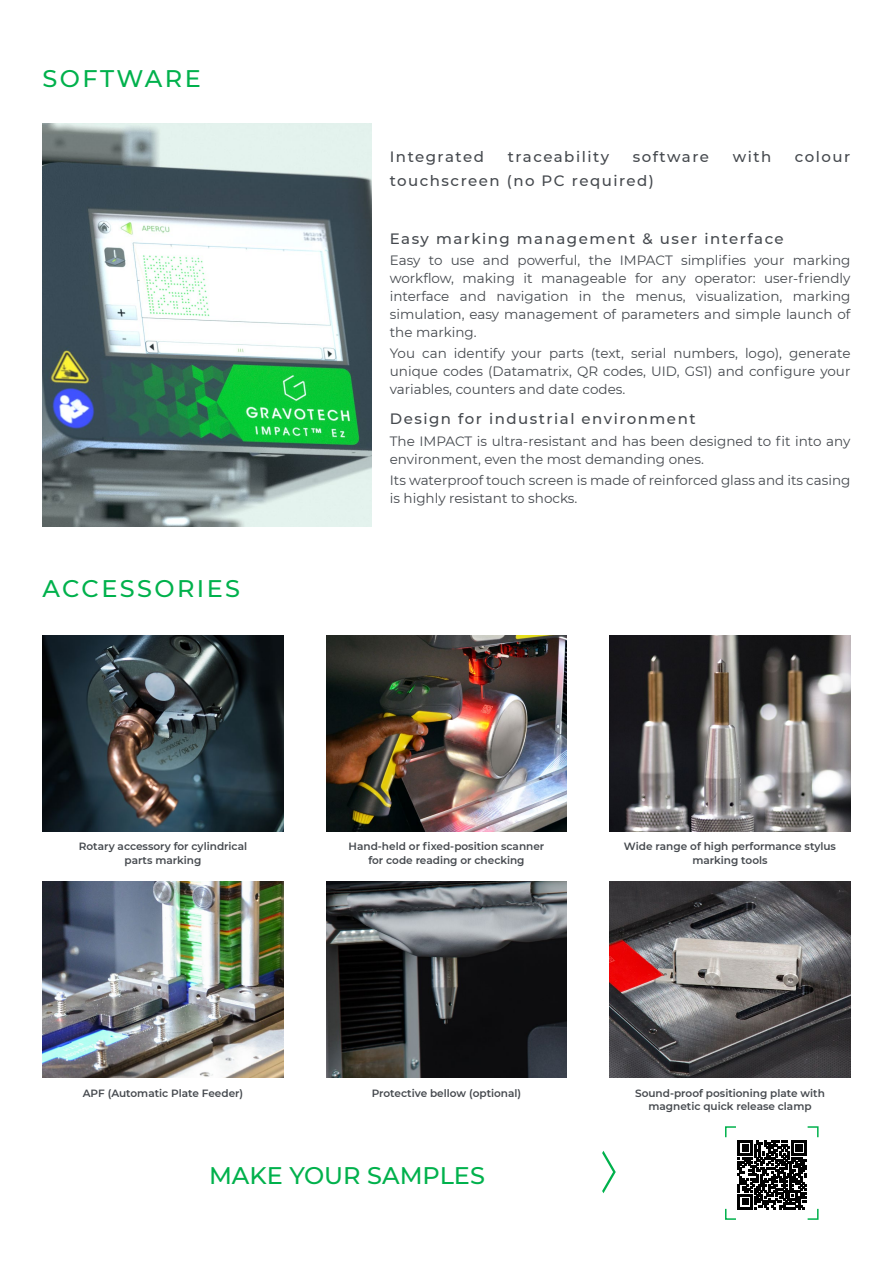
<style>
.page{position:relative;width:893px;height:1263px;background:#fff}
.page>*{position:absolute;margin:0;border:0;box-sizing:border-box;transform-origin:0 0}
.t1{font:500 24px "Montserrat";letter-spacing:.09em;color:#00b14c}
.t2{font:500 24px "Montserrat";color:#00b14c}
.t3{font:500 15px "Montserrat";letter-spacing:.1em;color:#45494e}
.t4{font:13.5px/18px "Montserrat";color:#45494e;text-align:justify}
.t5{font:600 10.5px/13.5px "Montserrat";color:#45494e;text-align:center}
</style>
<div class="page">
<svg style="left:602px;top:1151px;width:14px;height:42px"></svg>
<img style="left:43px;top:124px;width:329px;height:403px">
<img style="left:43px;top:636px;width:240px;height:195px">
<img style="left:609px;top:636px;width:241px;height:195px">
<img style="left:326px;top:636px;width:241px;height:195px">
<img style="left:326px;top:881px;width:241px;height:196px">
<img style="left:43px;top:881px;width:240px;height:196px">
<img style="left:609px;top:881px;width:241px;height:196px">
<svg style="left:725px;top:1126px;width:94px;height:94px"></svg>
<h1 class="t1" style="left:43px;top:62px;width:160px">SOFTWARE</h1>
<h1 class="t1" style="left:43px;top:572px;width:199px">ACCESSORIES</h1>
<p class="t3" style="left:390px;top:147px;width:96px">Integrated</p>
<p class="t3" style="left:508px;top:147px;width:103px">traceability</p>
<p class="t3" style="left:633px;top:147px;width:78px">software</p>
<p class="t3" style="left:733px;top:147px;width:40px">with</p>
<p class="t3" style="left:795px;top:147px;width:57px">colour</p>
<p class="t3" style="left:390px;top:171px;width:266px">touchscreen (no PC required)</p>
<p class="t3" style="left:390px;top:228px;width:395px">Easy marking management &amp; user interface</p>
<p class="t4" style="left:390px;top:251px;width:462px">Easy to use and powerful, the IMPACT simplifies your marking workflow, making it manageable for any operator: user-friendly interface and navigation in the menus, visualization, marking simulation, easy management of parameters and simple launch of the marking.</p>
<p class="t4" style="left:390px;top:344px;width:462px">You can identify your parts (text, serial numbers, logo), generate unique codes (Datamatrix, QR codes, UID, GS1) and configure your variables, counters and date codes.</p>
<p class="t3" style="left:390px;top:409px;width:307px">Design for industrial environment</p>
<p class="t4" style="left:390px;top:431px;width:462px">The IMPACT is ultra-resistant and has been designed to fit into any environment, even the most demanding ones.</p>
<p class="t4" style="left:390px;top:470px;width:462px">Its waterproof touch screen is made of reinforced glass and its casing is highly resistant to shocks.</p>
<p class="t5" style="left:79px;top:839px;width:170px">Rotary accessory for cylindrical parts marking</p>
<p class="t5" style="left:349px;top:839px;width:197px">Hand-held or fixed-position scanner for code reading or checking</p>
<p class="t5" style="left:624px;top:839px;width:213px">Wide range of high performance stylus marking tools</p>
<p class="t5" style="left:83px;top:1086px;width:162px">APF (Automatic Plate Feeder)</p>
<p class="t5" style="left:635px;top:1086px;width:191px">Sound-proof positioning plate with magnetic quick release clamp</p>
<p class="t5" style="left:372px;top:1086px;width:151px">Protective bellow (optional)</p>
<h1 class="t2" style="left:209px;top:1158px;width:277px">MAKE YOUR SAMPLES</h1>
</div>
